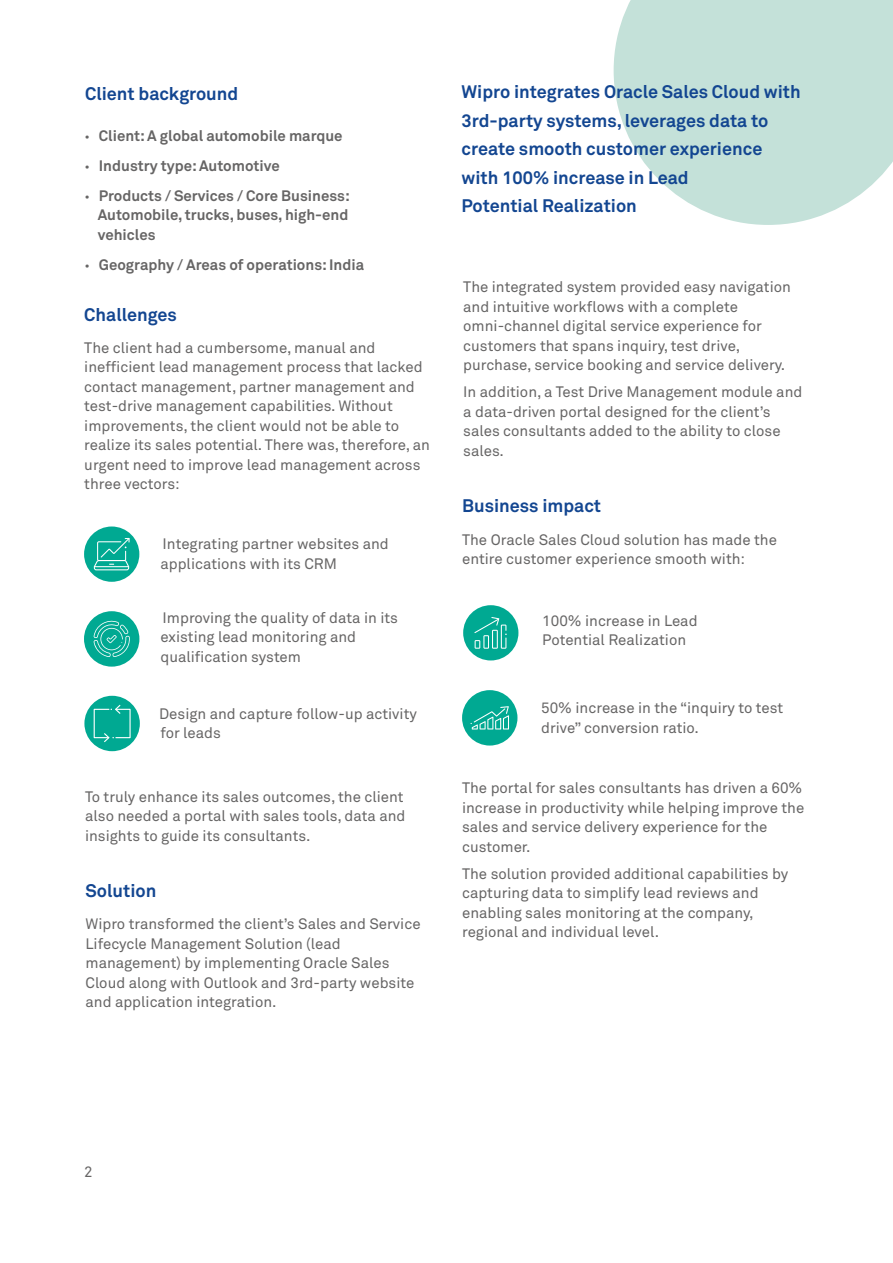
<style>
.page{position:relative;width:893px;height:1263px;background:#fff}
.page>*{position:absolute;margin:0;border:0;box-sizing:border-box;transform-origin:0 0}
.t1{font:700 18px/28.5px "Wipro Akkurat";color:#134691}
.t2{font:700 18px "Akkurat";color:#134691}
.t3{font:15px/19.5px "Wipro Akkurat";color:#666565}
.t4{font:700 15px/19.5px "Wipro Akkurat";color:#666565;text-align:justify}
.s1{font-family:"Myriad Pro";font-weight:400}
</style>
<div class="page">
<svg style="left:614px;top:0;width:279px;height:225px;background:#cbe4dd"></svg>
<div style="left:84px;top:611px;width:55px;height:56px;background:#00a992;border-radius:50%"></div>
<svg style="left:94px;top:620px;width:36px;height:37px"></svg>
<div style="left:462px;top:690px;width:55px;height:55px;background:#00a992;border-radius:50%"></div>
<svg style="left:471px;top:706px;width:38px;height:23px"></svg>
<div style="left:84px;top:696px;width:56px;height:55px;background:#00a992;border-radius:50%"></div>
<div style="left:115px;top:709px;width:16px;height:29px;border:1px solid #fff"></div>
<svg style="left:93px;top:705px;width:28px;height:37px"></svg>
<div style="left:84px;top:526px;width:55px;height:56px;background:#00a992;border-radius:50%"></div>
<svg style="left:94px;top:538px;width:36px;height:32px"></svg>
<div style="left:463px;top:605px;width:55px;height:55px;background:#00a992;border-radius:50%"></div>
<svg style="left:474px;top:617px;width:33px;height:32px"></svg>
<p class="t1" style="left:85px;top:79px;width:155px">Client background</p>
<p class="t1" style="left:462px;top:77px;width:341px">Wipro integrates Oracle Sales Cloud with<br>3rd-party systems, leverages data to create smooth customer experience with 100% increase in Lead<br>Potential Realization</p>
<p class="t4" style="left:85px;top:126px;width:259px"><span class="s1">•</span> Client: A global automobile marque</p>
<p class="t4" style="left:85px;top:156px;width:196px"><span class="s1">•</span> Industry type: Automotive</p>
<p class="t4" style="left:98px;top:186px;width:254px;text-indent:-13px"><span class="s1">•</span> Products / Services / Core Business:<br>Automobile, trucks, buses, high-end vehicles</p>
<p class="t4" style="left:85px;top:255px;width:281px"><span class="s1">•</span> Geography / Areas of operations: India</p>
<p class="t1" style="left:84px;top:300px;width:94px">Challenges</p>
<p class="t3" style="left:84px;top:338px;width:347px">The client had a cumbersome, manual and inefficient lead management process that lacked contact management, partner management and test-drive management capabilities. Without improvements, the client would not be able to realize its sales potential. There was, therefore, an urgent need to improve lead management across three vectors:</p>
<p class="t3" style="left:160px;top:534px;width:230px">Integrating partner websites and applications with its CRM</p>
<p class="t3" style="left:160px;top:608px;width:239px">Improving the quality of data in its existing lead monitoring and qualification system</p>
<p class="t3" style="left:159px;top:704px;width:259px">Design and capture follow-up activity for leads</p>
<p class="t3" style="left:85px;top:787px;width:322px">To truly enhance its sales outcomes, the client also needed a portal with sales tools, data and insights to guide its consultants.</p>
<p class="t2" style="left:85px;top:879px;width:72px">Solution</p>
<p class="t3" style="left:86px;top:914px;width:337px">Wipro transformed the client’s Sales and Service Lifecycle Management Solution (lead management) by implementing Oracle Sales Cloud along with Outlook and 3rd-party website and application integration.</p>
<p class="t3" style="left:463px;top:277px;width:329px">The integrated system provided easy navigation and intuitive workflows with a complete omni-channel digital service experience for customers that spans inquiry, test drive, purchase, service booking and service delivery.</p>
<p class="t3" style="left:463px;top:382px;width:341px">In addition, a Test Drive Management module and a data-driven portal designed for the client’s sales consultants added to the ability to close sales.</p>
<p class="t2" style="left:462px;top:494px;width:141px">Business impact</p>
<p class="t3" style="left:462px;top:530px;width:316px">The Oracle Sales Cloud solution has made the entire customer experience smooth with:</p>
<p class="t3" style="left:542px;top:611px;width:157px">100% increase in Lead<br>Potential Realization</p>
<p class="t3" style="left:541px;top:698px;width:244px">50% increase in the “inquiry to test drive” conversion ratio.</p>
<p class="t3" style="left:462px;top:778px;width:344px">The portal for sales consultants has driven a 60% increase in productivity while helping improve the sales and service delivery experience for the customer.</p>
<p class="t3" style="left:462px;top:864px;width:328px">The solution provided additional capabilities by capturing data to simplify lead reviews and enabling sales monitoring at the company, regional and individual level.</p>
<p class="t3" style="left:84px;top:1162px;width:10px">2</p>
</div>
